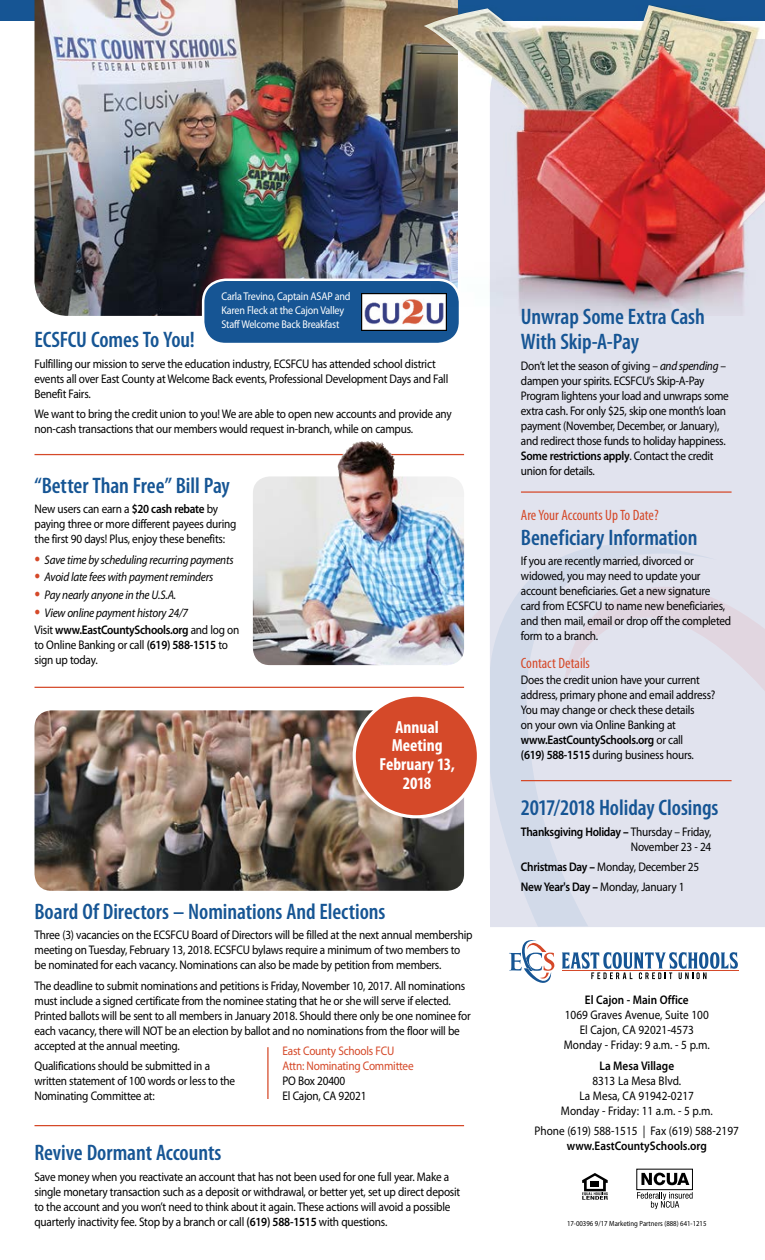
<style>
.page{position:relative;width:765px;height:1260px;background:#fff}
.page>*{position:absolute;margin:0;border:0;box-sizing:border-box;transform-origin:0 0}
.t1{font:600 condensed 22.5px/25px "Myriad Pro";letter-spacing:-.005em;color:#165594}
.t2{font:700 condensed 17.5px/18.8px "Myriad Pro";color:#fff;text-align:center}
.t3{font:condensed 15px "Myriad Pro";color:#d54929}
.t4{font:12.5px/15px "Myriad Pro";letter-spacing:-.02em;color:#000;scale:.9 1}
.t5{font:italic 12.5px/17.8px "Myriad Pro";letter-spacing:-.02em;color:#000;scale:.9 1}
.t6{font:12.5px/15px "Myriad Pro";color:#000;text-align:center;scale:.9 1}
.t7{font:600 12.5px "Myriad Pro";color:#000;scale:.9 1}
.t8{font:12.5px/15px "Myriad Pro";letter-spacing:-.02em;color:#d54929;scale:.9 1}
.t9{font:11.25px/13.8px "Myriad Pro";letter-spacing:-.02em;color:#fff;scale:.9 1}
.t10{font:7.5px "Myriad Pro";color:#000;scale:.9 1}
.s1{font-weight:600}
.s2{font-size:22.5px;color:#d54929}
.s3{font-style:normal}
.s4{font-weight:600;font-style:normal}
.s5{font-style:italic}
.s6{font-weight:700}
</style>
<div class="page">
<div style="left:490px;top:315px;width:275px;height:612px;background:#e1e3ee"></div>
<svg style="left:719px;top:544px;width:46px;height:181px;background:#e1dfe9"></svg>
<svg style="left:490px;top:544px;width:229px;height:383px;background:#dee0ec"></svg>
<svg style="left:562px;top:952px;width:176px;height:27px"></svg>
<svg style="left:509px;top:940px;width:45px;height:43px"></svg>
<svg style="left:582px;top:1173px;width:26px;height:27px"></svg>
<svg style="left:641px;top:1173px;width:48px;height:12px"></svg>
<div style="left:636px;top:1169px;width:57px;height:21px;border:1px solid #000"></div>
<svg style="left:637px;top:1192px;width:56px;height:17px"></svg>
<div style="left:0;top:0;width:765px;height:20px;background:#165594"></div>
<hr style="left:521px;top:780px;width:211px;height:1px;background:#d54929">
<hr style="left:521px;top:491px;width:211px;height:2px;background:#d54929">
<hr style="left:35px;top:454px;width:429px;height:1px;background:#d54929">
<hr style="left:35px;top:1125px;width:429px;height:1px;background:#d54929">
<hr style="left:35px;top:687px;width:429px;height:1px;background:#d54929">
<hr style="left:267px;top:1047px;width:2px;height:52px;background:#d54929">
<img style="left:35px;top:710px;width:429px;height:181px">
<img style="left:253px;top:476px;width:211px;height:189px">
<div style="left:354px;top:695px;width:124px;height:122px;background:#d54929;border-radius:50%"></div>
<div style="left:353px;top:694px;width:127px;height:124px;border:3px solid #fff;border-radius:50%"></div>
<img style="left:35px;top:0;width:423px;height:316px">
<div style="left:203px;top:280px;width:257px;height:64px;background:#165594;border-radius:22px"></div>
<div style="left:202px;top:279px;width:259px;height:66px;border:2px solid #fff;border-radius:22px"></div>
<img style="left:362px;top:293px;width:84px;height:38px">
<img style="left:418px;top:5px;width:347px;height:310px">
<img style="left:337px;top:441px;width:61px;height:61px">
<img style="left:424px;top:5px;width:341px;height:290px">
<p class="t9" style="left:221px;top:290px;width:145px">Carla Trevino, Captain ASAP and<br>Karen Fleck at the Cajon Valley<br>Staff Welcome Back Breakfast</p>
<h1 class="t1" style="left:35px;top:328px;width:162px">ECSFCU Comes To You!</h1>
<p class="t4" style="left:35px;top:356px;width:461px">Fulfilling our mission to serve the education industry, ECSFCU has attended school district events all over East County at Welcome Back events, Professional Development Days and Fall<br>Benefit Fairs.</p>
<p class="t4" style="left:35px;top:407px;width:465px">We want to bring the credit union to you! We are able to open new accounts and provide any non-cash transactions that our members would request in-branch, while on campus.</p>
<h1 class="t1" style="left:35px;top:473px;width:197px">“Better Than Free” Bill Pay</h1>
<p class="t4" style="left:35px;top:502px;width:226px">New users can earn a <span class="s1">$20 cash rebate</span> by paying three or more different payees during the first 90 days! Plus, enjoy these benefits:</p>
<p class="t5" style="left:35px;top:551px;width:223px"><span class="s2">•</span> Save time by scheduling recurring payments</p>
<p class="t5" style="left:35px;top:568px;width:200px"><span class="s2">•</span> Avoid late fees with payment reminders</p>
<p class="t5" style="left:35px;top:586px;width:159px"><span class="s2">•</span> Pay nearly anyone in the U.S.A.</p>
<p class="t5" style="left:35px;top:604px;width:229px"><span class="s2">•</span> View online payment history 24/7<br><span class="s3">Visit</span> <span class="s4">www.EastCountySchools.org</span> <span class="s3">and log on</span></p>
<p class="t4" style="left:35px;top:638px;width:217px">to Online Banking or call <span class="s1">(619) 588-1515</span> to sign up today.</p>
<h2 class="t2" style="left:379px;top:717px;width:77px">Annual<br>Meeting<br>February 13,<br>2018</h2>
<h1 class="t1" style="left:35px;top:899px;width:353px">Board Of Directors – Nominations And Elections</h1>
<p class="t4" style="left:35px;top:928px;width:488px">Three (3) vacancies on the ECSFCU Board of Directors will be filled at the next annual membership meeting on Tuesday, February 13, 2018. ECSFCU bylaws require a minimum of two members to be nominated for each vacancy. Nominations can also be made by petition from members.</p>
<p class="t4" style="left:35px;top:978px;width:486px">The deadline to submit nominations and petitions is Friday, November 10, 2017. All nominations must include a signed certificate from the nominee stating that he or she will serve if elected.<br>Printed ballots will be sent to all members in January 2018. Should there only be one nominee for each vacancy, there will NOT be an election by ballot and no nominations from the floor will be accepted at the annual meeting.</p>
<p class="t4" style="left:35px;top:1059px;width:225px">Qualifications should be submitted in a written statement of 100 words or less to the<br>Nominating Committee at:</p>
<p class="t8" style="left:283px;top:1044px;width:147px">East County Schools FCU<br>Attn: Nominating Committee</p>
<p class="t4" style="left:283px;top:1074px;width:95px">PO Box 20400<br>El Cajon, CA 92021</p>
<h1 class="t1" style="left:35px;top:1141px;width:188px">Revive Dormant Accounts</h1>
<p class="t4" style="left:35px;top:1169px;width:475px">Save money when you reactivate an account that has not been used for one full year. Make a single monetary transaction such as a deposit or withdrawal, or better yet, set up direct deposit to the account and you won’t need to think about it again. These actions will avoid a possible quarterly inactivity fee. Stop by a branch or call <span class="s1">(619) 588-1515</span> with questions.</p>
<h1 class="t1" style="left:521px;top:305px;width:185px">Unwrap Some Extra Cash<br>With Skip-A-Pay</h1>
<p class="t4" style="left:521px;top:358px;width:232px">Don’t let the season of giving – <span class="s5">and spending</span> – dampen your spirits. ECSFCU’s Skip-A-Pay Program lightens your load and unwraps some extra cash. For only $25, skip one month’s loan payment (November, December, or January), and redirect those funds to holiday happiness.<br><span class="s1">Some restrictions apply</span>. Contact the credit union for details.</p>
<p class="t3" style="left:521px;top:507px;width:139px">Are Your Accounts Up To Date?</p>
<h1 class="t1" style="left:521px;top:525px;width:178px">Beneficiary Information</h1>
<p class="t4" style="left:521px;top:554px;width:235px">If you are recently married, divorced or widowed, you may need to update your account beneficiaries. Get a new signature card from ECSFCU to name new beneficiaries, and then mail, email or drop off the completed form to a branch.</p>
<p class="t3" style="left:521px;top:654px;width:71px">Contact Details</p>
<p class="t4" style="left:521px;top:673px;width:218px">Does the credit union have your current address, primary phone and email address?<br>You may change or check these details<br>on your own via Online Banking at <span class="s1">www.EastCountySchools.org</span> or call<br><span class="s1">(619) 588-1515</span> during business hours.</p>
<h1 class="t1" style="left:521px;top:796px;width:199px">2017/2018 Holiday Closings</h1>
<p class="t4" style="left:521px;top:824px;width:213px;text-align:right"><span class="s1">Thanksgiving Holiday</span> <span class="s6">–</span> Thursday – Friday,<br>November 23 - 24</p>
<p class="t4" style="left:521px;top:857px;width:200px;line-height:20.4px"><span class="s1">Christmas Day</span> <span class="s6">–</span> Monday, December 25<br><span class="s1">New Year's Day</span> <span class="s6">–</span> Monday, January 1</p>
<p class="t7" style="left:585px;top:992px;width:117px">El Cajon - Main Office</p>
<p class="t6" style="left:564px;top:1008px;width:164px">1069 Graves Avenue, Suite 100<br>El Cajon, CA 92021-4573<br>Monday - Friday: 9 a.m. - 5 p.m.</p>
<p class="t7" style="left:599px;top:1058px;width:84px">La Mesa Village</p>
<p class="t6" style="left:561px;top:1073px;width:170px">8313 La Mesa Blvd.<br>La Mesa, CA 91942-0217<br>Monday - Friday: 11 a.m. - 5 p.m.</p>
<p class="t6" style="left:535px;top:1124px;width:229px">Phone (619) 588-1515 | Fax (619) 588-2197</p>
<p class="t7" style="left:567px;top:1138px;width:157px">www.EastCountySchools.org</p>
<p class="t10" style="left:567px;top:1220px;width:157px">17-00396 9/17 Marketing Partners (888) 641-1215</p>
</div>
